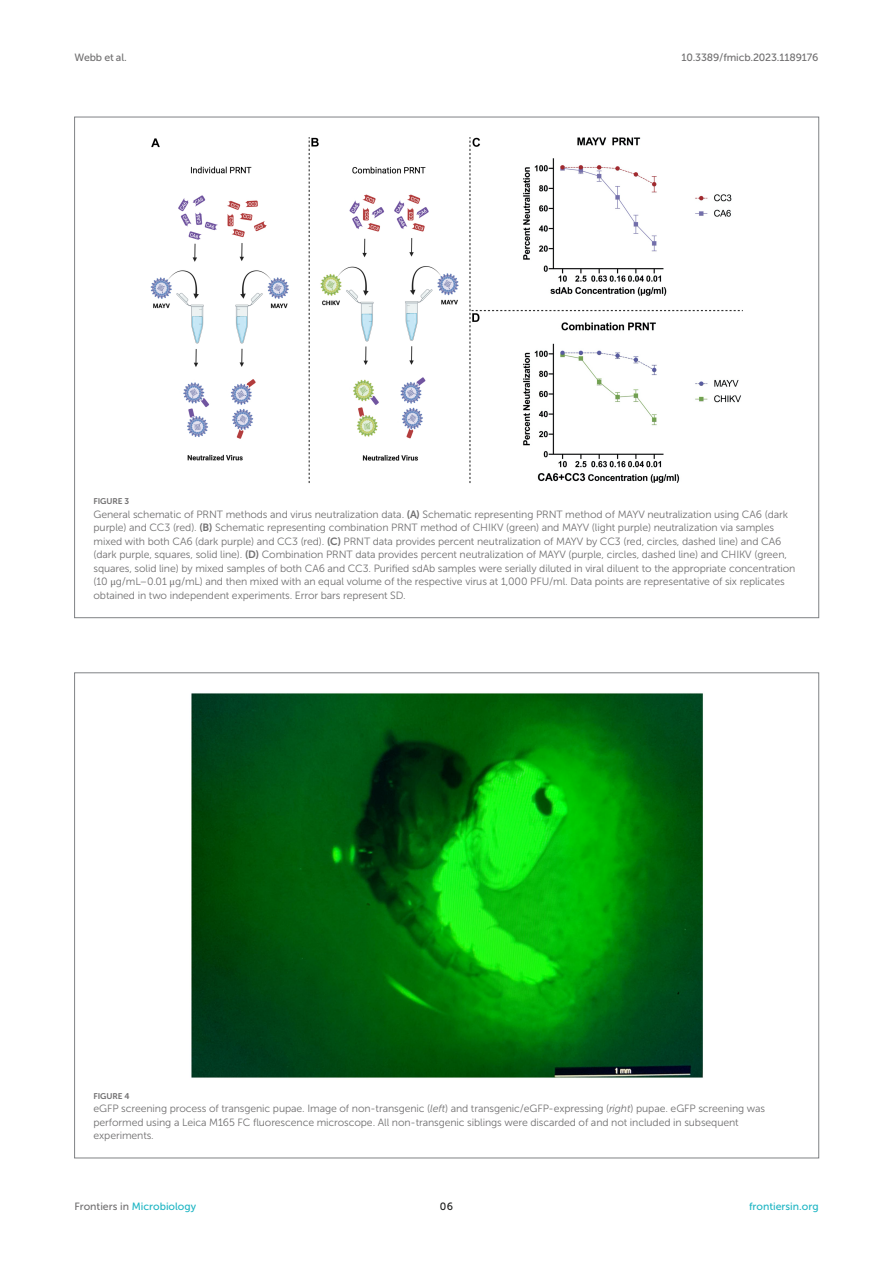
<style>
.page{position:relative;width:893px;height:1263px;background:#fff}
.page>*{position:absolute;margin:0;border:0;box-sizing:border-box;transform-origin:0 0}
.FIG_LEG{font:10.5px/13.5px "Museo Sans 300";letter-spacing:-.01em;color:#706f70}
.t1{font:10.5px "Museo Sans 500";color:#1db5c3}
.t2{font:10.5px "Museo Sans 500";letter-spacing:-.015em;color:#706f70}
.t3{font:10.5px "Museo Sans 500";color:#1b1c1b}
.FIG_HD{font:8.25px "Museo Sans 700";letter-spacing:-.01em;color:#706f70}
.s1{font-family:"Museo Sans 700"}
.s2{font-family:"STIX General"}
.s3{font-style:italic}
.s4{color:#706f70}
</style>
<div class="page">
<img style="left:150px;top:137px;width:593px;height:346px">
<img style="left:191px;top:693px;width:512px;height:385px">
<p class="t2" style="left:74px;top:51px;width:54px">Webb et al.</p>
<p class="t2" style="left:681px;top:51px;width:139px">10.3389/fmicb.2023.1189176</p>
<p class="FIG_HD" style="left:94px;top:497px;width:37px">FIGURE 3</p>
<p class="FIG_LEG" style="left:94px;top:507px;width:703px">General schematic of PRNT methods and virus neutralization data. <span class="s1">(A)</span> Schematic representing PRNT method of MAYV neutralization using CA6 (dark purple) and CC3 (red). <span class="s1">(B)</span> Schematic representing combination PRNT method of CHIKV (green) and MAYV (light purple) neutralization via samples mixed with both CA6 (dark purple) and CC3 (red). <span class="s1">(C)</span> PRNT data provides percent neutralization of MAYV by CC3 (red, circles, dashed line) and CA6 (dark purple, squares, solid line). <span class="s1">(D)</span> Combination PRNT data provides percent neutralization of MAYV (purple, circles, dashed line) and CHIKV (green, squares, solid line) by mixed samples of both CA6 and CC3. Purified sdAb samples were serially diluted in viral diluent to the appropriate concentration (10 <span class="s2">μ</span>g/mL–0.01 <span class="s2">μ</span>g/mL) and then mixed with an equal volume of the respective virus at 1,000 PFU/ml. Data points are representative of six replicates obtained in two independent experiments. Error bars represent SD.</p>
<p class="FIG_HD" style="left:94px;top:1091px;width:37px">FIGURE 4</p>
<p class="FIG_LEG" style="left:94px;top:1102px;width:673px">eGFP screening process of transgenic pupae. Image of non-transgenic (<span class="s3">left</span>) and transgenic/eGFP-expressing (<span class="s3">right</span>) pupae. eGFP screening was performed using a Leica M165 FC fluorescence microscope. All non-transgenic siblings were discarded of and not included in subsequent experiments.</p>
<p class="t1" style="left:74px;top:1200px;width:123px"><span class="s4">Frontiers in</span> Microbiology</p>
<p class="t3" style="left:440px;top:1200px;width:15px">06</p>
<p class="t1" style="left:749px;top:1200px;width:71px">frontiersin.org</p>
</div>
